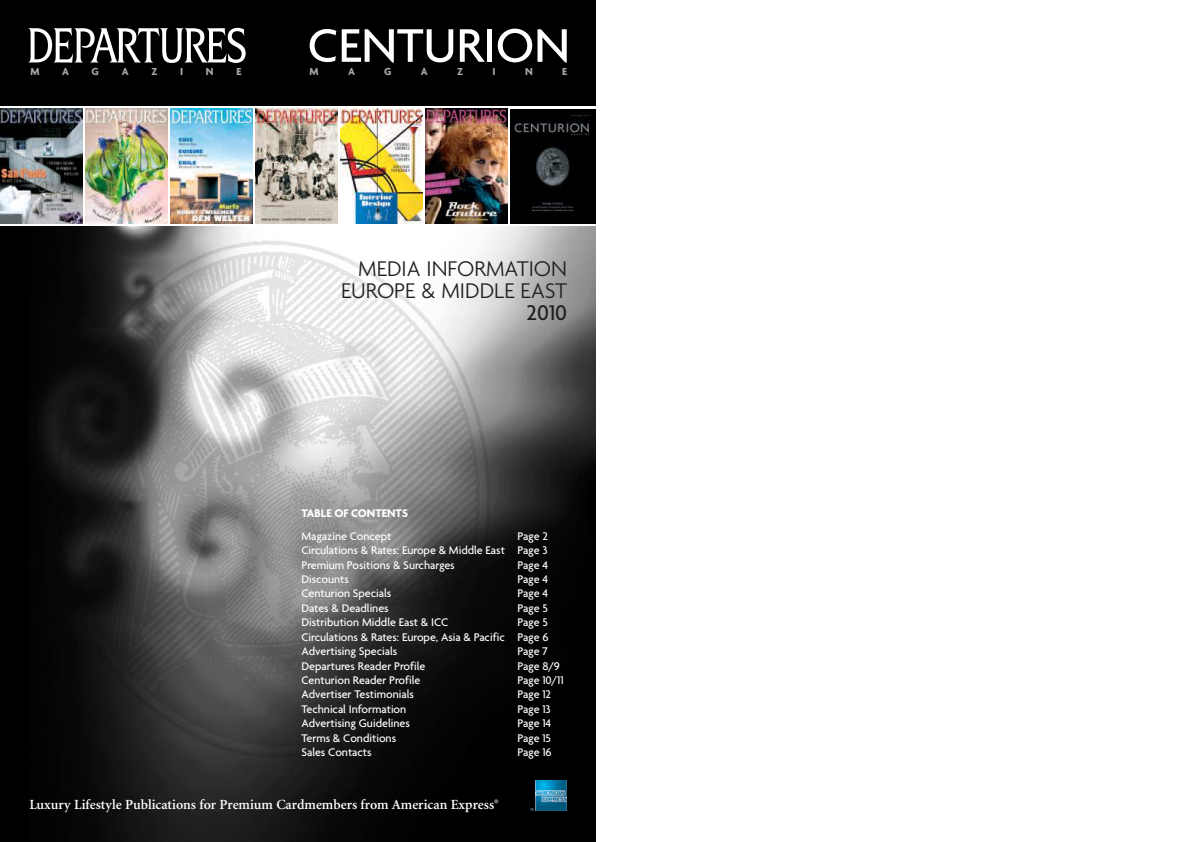
<style>
.page{position:relative;width:1191px;height:842px;background:#fff}
.page>*{position:absolute;margin:0;border:0;box-sizing:border-box;transform-origin:0 0}
.t1{font:54px "Departures Logo";color:#fff}
.t2{font:500 51px "Agenda";color:#fff}
.t3{font:300 23px/22px "Agenda";color:#221f1f;text-align:right}
.t4{font:500 23px "Agenda";color:#221f1f}
.t5{font:600 14px "Minion LT";color:#fff}
.t6{font:500 12px/14.4px "Agenda";color:#fff;text-align:justify}
.t7{font:700 12px "Agenda";color:#fff}
.t8{font:700 11px "Agenda";color:#a7a9ab}
</style>
<div class="page">
<img style="left:28px;top:226px;width:567px;height:616px">
<div style="left:0;top:0;width:595px;height:130px;background:#000"></div>
<div style="left:536px;top:780px;width:30px;height:31px;background:#0b6183"></div>
<img style="left:536px;top:780px;width:30px;height:30px">
<div style="left:0;top:0;width:28px;height:842px;background:#000"></div>
<svg style="left:0;top:106px;width:595px;height:120px"></svg>
<img style="left:510px;top:109px;width:85px;height:115px">
<img style="left:255px;top:108px;width:82px;height:115px">
<img style="left:425px;top:108px;width:82px;height:115px">
<img style="left:340px;top:108px;width:82px;height:115px">
<img style="left:170px;top:108px;width:82px;height:115px">
<img style="left:0;top:108px;width:82px;height:115px">
<img style="left:85px;top:108px;width:82px;height:115px">
<h1 class="t1" style="left:28px;top:12px;width:219px">d</h1>
<p class="t8" style="left:30px;top:67px;width:11px">M</p>
<p class="t8" style="left:62px;top:67px;width:8px">A</p>
<p class="t8" style="left:92px;top:67px;width:9px">G</p>
<p class="t8" style="left:122px;top:67px;width:8px">A</p>
<p class="t8" style="left:151px;top:67px;width:7px">Z</p>
<p class="t8" style="left:180px;top:67px;width:5px">I</p>
<p class="t8" style="left:206px;top:67px;width:9px">N</p>
<p class="t8" style="left:236px;top:67px;width:6px">E</p>
<h2 class="t2" style="left:307px;top:24px;width:264px">CENTURION</h2>
<p class="t8" style="left:309px;top:67px;width:11px">M</p>
<p class="t8" style="left:348px;top:67px;width:8px">A</p>
<p class="t8" style="left:384px;top:67px;width:9px">G</p>
<p class="t8" style="left:421px;top:67px;width:8px">A</p>
<p class="t8" style="left:457px;top:67px;width:7px">Z</p>
<p class="t8" style="left:492px;top:67px;width:5px">I</p>
<p class="t8" style="left:525px;top:67px;width:9px">N</p>
<p class="t8" style="left:562px;top:67px;width:6px">E</p>
<h3 class="t3" style="left:341px;top:259px;width:228px">MEDIA INFORMATION<br>EUROPE &amp; MIDDLE EAST</h3>
<h3 class="t4" style="left:526px;top:303px;width:42px">2010</h3>
<p class="t7" style="left:301px;top:509px;width:108px">TABLE OF CONTENTS</p>
<p class="t6" style="left:301px;top:530px;width:91px">Magazine Concept</p>
<p class="t6" style="left:301px;top:530px;width:248px;text-indent:216px">Page 2<br>Circulations &amp; Rates: Europe &amp; Middle East Page 3<br>Premium Positions &amp; Surcharges</p>
<p class="t6" style="left:517px;top:558px;width:32px">Page 4</p>
<p class="t6" style="left:301px;top:573px;width:49px">Discounts</p>
<p class="t6" style="left:517px;top:573px;width:32px">Page 4</p>
<p class="t6" style="left:301px;top:587px;width:91px">Centurion Specials</p>
<p class="t6" style="left:517px;top:587px;width:32px">Page 4</p>
<p class="t6" style="left:301px;top:602px;width:89px">Dates &amp; Deadlines</p>
<p class="t6" style="left:517px;top:602px;width:32px">Page 5</p>
<p class="t6" style="left:301px;top:616px;width:148px">Distribution Middle East &amp; ICC</p>
<p class="t6" style="left:301px;top:616px;width:248px;text-indent:216px">Page 5<br>Circulations &amp; Rates: Europe, Asia &amp; Pacific Page 6<br>Advertising Specials</p>
<p class="t6" style="left:517px;top:645px;width:32px">Page 7</p>
<p class="t6" style="left:301px;top:659px;width:125px">Departures Reader Profile</p>
<p class="t6" style="left:517px;top:659px;width:44px">Page 8/9</p>
<p class="t6" style="left:301px;top:674px;width:121px">Centurion Reader Profile</p>
<p class="t6" style="left:517px;top:674px;width:48px">Page 10/11</p>
<p class="t6" style="left:301px;top:688px;width:114px">Advertiser Testimonials</p>
<p class="t6" style="left:517px;top:688px;width:35px">Page 12</p>
<p class="t6" style="left:301px;top:702px;width:106px">Technical Information</p>
<p class="t6" style="left:517px;top:702px;width:35px">Page 13</p>
<p class="t6" style="left:301px;top:717px;width:110px">Advertising Guidelines</p>
<p class="t6" style="left:517px;top:717px;width:35px">Page 14</p>
<p class="t6" style="left:301px;top:731px;width:96px">Terms &amp; Conditions</p>
<p class="t6" style="left:517px;top:731px;width:35px">Page 15</p>
<p class="t6" style="left:301px;top:746px;width:72px">Sales Contacts</p>
<p class="t6" style="left:517px;top:746px;width:36px">Page 16</p>
<p class="t5" style="left:29px;top:799px;width:471px">Luxury Lifestyle Publications for Premium Cardmembers from American Express<sup>®</sup></p>
</div>
